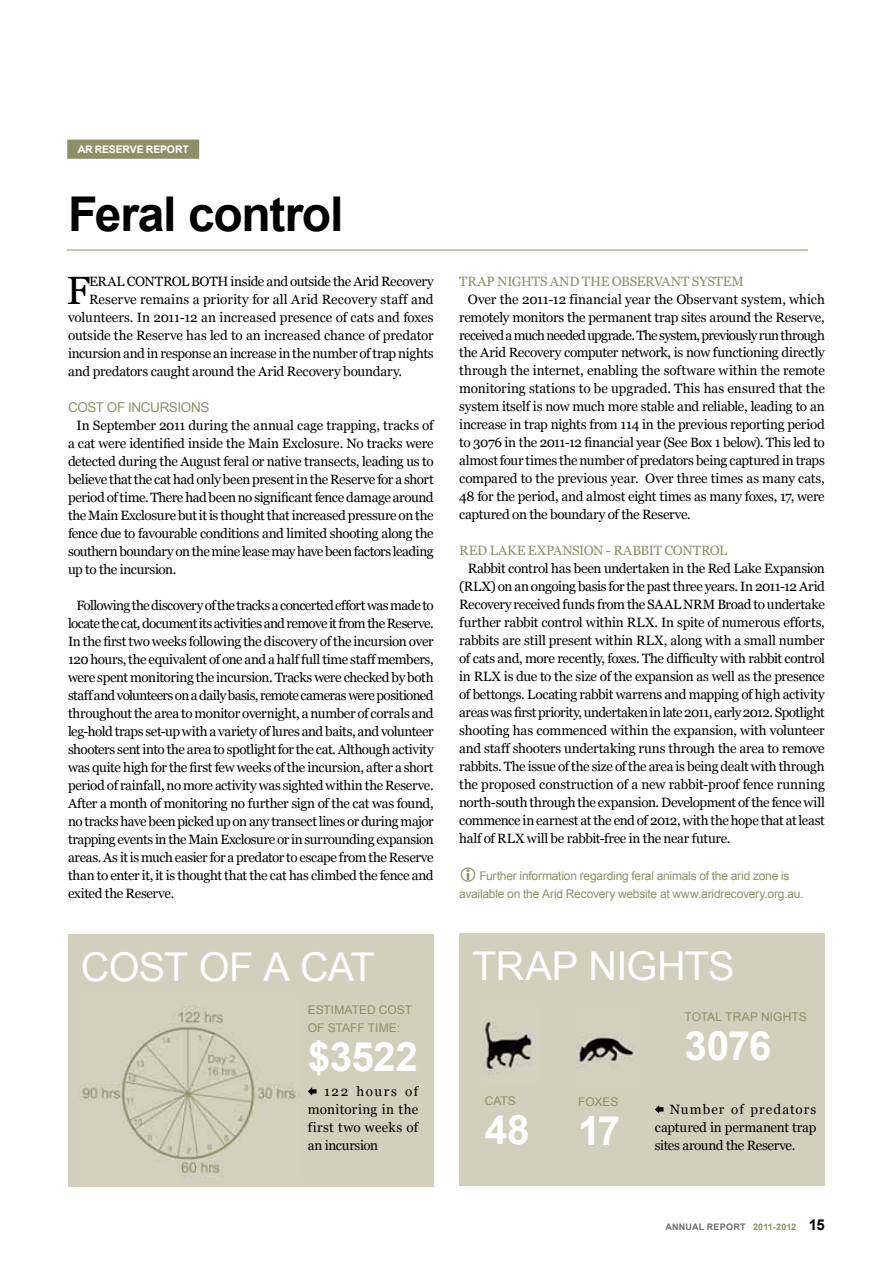
<style>
.page{position:relative;width:893px;height:1263px;background:#fff}
.page>*{position:absolute;margin:0;border:0;box-sizing:border-box;transform-origin:0 0}
.t1{font:700 48px "Arial";letter-spacing:-.025em;color:#000}
.t2{font:700 40.5px "Arial";letter-spacing:-.02em;color:#fff}
.t3{font:39.75px "Arial";letter-spacing:-.02em;color:#fff}
.t4{font:39.45px "Georgia";color:#000}
.t5{font:13.5px/18px "Georgia";letter-spacing:-.015em;color:#000;text-align:justify}
.t6{font:13.5px "Georgia";letter-spacing:-.02em;color:#8e8f67}
.t7{font:13.5px "Georgia";letter-spacing:.005em;color:#000}
.t8{font:13.5px "Arial";letter-spacing:-.025em;color:#8e8f67}
.t9{font:12px/18px "Arial";letter-spacing:-.015em;color:#8e8f67;text-align:center}
.t10{font:12px "Arial";letter-spacing:.005em;color:#8e8f67}
.t11{font:700 10.5px "Arial";letter-spacing:-.015em;color:#fff}
.t12{font:700 9px "Arial";letter-spacing:.005em;color:#8e8f67}
.t13{font:700 9px "Arial";color:#6d6e71}
.s1{color:#6d6e71}
.s2{font-size:15px;color:#000}
</style>
<div class="page">
<hr style="left:67px;top:250px;width:741px;height:1px;background:#8e8f67">
<div style="left:68px;top:140px;width:130px;height:18px;background:#8e8f67"></div>
<div style="left:67px;top:140px;width:132px;height:19px;border:2px solid #8e8f67"></div>
<div style="left:459px;top:933px;width:366px;height:253px;background:#d3cfbd"></div>
<div style="left:68px;top:934px;width:366px;height:252px;background:#d3cfbd"></div>
<svg style="left:308px;top:1087px;width:8px;height:9px"></svg>
<svg style="left:655px;top:1105px;width:8px;height:9px"></svg>
<img style="left:576px;top:1036px;width:62px;height:27px">
<img style="left:484px;top:1022px;width:49px;height:52px">
<img style="left:81px;top:1006px;width:215px;height:172px">
<p class="t11" style="left:78px;top:142px;width:84px">AR RESERVE REPO</p>
<p class="t11" style="left:175px;top:142px;width:15px">RT</p>
<h1 class="t1" style="left:68px;top:182px;width:277px">Feral control</h1>
<h3 class="t4" style="left:66px;top:266px;width:25px">F</h3>
<p class="t5" style="left:89px;top:272px;width:346px">ERAL CONTROL BOTH inside and outside the Arid Recovery</p>
<p class="t7" style="left:89px;top:291px;width:346px">Reserve remains a priority for all Arid Recovery staff and</p>
<p class="t5" style="left:68px;top:308px;width:367px">volunteers. In 2011-12 an increased presence of cats and foxes</p>
<p class="t5" style="left:68px;top:326px;width:367px">outside the Reserve has led to an increased chance of predator</p>
<p class="t5" style="left:68px;top:344px;width:367px">incursion and in response an increase in the number of trap nights</p>
<p class="t5" style="left:68px;top:362px;width:336px">and predators caught around the Arid Recovery boundary.</p>
<p class="t8" style="left:68px;top:398px;width:143px">COST OF INCURSIONS</p>
<p class="t5" style="left:68px;top:416px;width:367px;text-indent:9px">In September 2011 during the annual cage trapping, tracks of a cat were identified inside the Main Exclosure. No tracks were detected during the August feral or native transects, leading us to believe that the cat had only been present in the Reserve for a short period of time. There had been no significant fence damage around the Main Exclosure but it is thought that increased pressure on the fence due to favourable conditions and limited shooting along the southern boundary on the mine lease may have been factors leading up to the incursion.</p>
<p class="t5" style="left:68px;top:596px;width:367px;text-indent:9px">Following the discovery of the tracks a concerted effort was made to locate the cat, document its activities and remove it from the Reserve.<br>In the first two weeks following the discovery of the incursion over 120 hours, the equivalent of one and a half full time staff members, were spent monitoring the incursion. Tracks were checked by both staff and volunteers on a daily basis, remote cameras were positioned throughout the area to monitor overnight, a number of corrals and leg-hold traps set-up with a variety of lures and baits, and volunteer shooters sent into the area to spotlight for the cat. Although activity was quite high for the first few weeks of the incursion, after a short period of rainfall, no more activity was sighted within the Reserve.<br>After a month of monitoring no further sign of the cat was found, no tracks have been picked up on any transect lines or during major trapping events in the Main Exclosure or in surrounding expansion areas. As it is much easier for a predator to escape from the Reserve than to enter it, it is thought that the cat has climbed the fence and exited the Reserve.</p>
<p class="t6" style="left:459px;top:273px;width:63px">TRAP NIGHTS</p>
<p class="t6" style="left:550px;top:273px;width:195px">AND TH E OBSERVANT SYSTEM</p>
<p class="t5" style="left:459px;top:290px;width:367px;text-indent:9px">Over the 2011-12 financial year the Observant system, which remotely monitors the permanent trap sites around the Reserve, received a much needed upgrade. The system, previously run through the Arid Recovery computer network, is now functioning directly through the internet, enabling the software within the remote monitoring stations to be upgraded. This has ensured that the system itself is now much more stable and reliable, leading to an increase in trap nights from 114 in the previous reporting period to 3076 in the 2011-12 financial year (See Box 1 below). This led to almost four times the number of predators being captured in traps compared to the previous year. Over three times as many cats, 48 for the period, and almost eight times as many foxes, 17, were captured on the boundary of the Reserve.</p>
<p class="t6" style="left:459px;top:543px;width:270px">RED LAKE EXPANSION - RABBIT CONTROL</p>
<p class="t5" style="left:459px;top:560px;width:367px;text-indent:9px">Rabbit control has been undertaken in the Red Lake Expansion (RLX) on an ongoing basis for the past three years. In 2011-12 Arid Recovery received funds from the SAAL NRM Broad to undertake further rabbit control within RLX. In spite of numerous efforts, rabbits are still present within RLX, along with a small number of cats and, more recently, foxes. The difficulty with rabbit control in RLX is due to the size of the expansion as well as the presence of bettongs. Locating rabbit warrens and mapping of high activity areas was first priority, undertaken in late 2011, early 2012. Spotlight shooting has commenced within the expansion, with volunteer and staff shooters undertaking runs through the area to remove rabbits. The issue of the size of the area is being dealt with through the proposed construction of a new rabbit-proof fence running north-south through the expansion. Development of the fence will commence in earnest at the end of 2012, with the hope that at least half of RLX will be rabbit-free in the near future.</p>
<p class="t9" style="left:459px;top:867px;width:346px">Further information regarding feral animals of the arid zone is available on the Arid Recovery website at www.aridrecovery.org.au.</p>
<h3 class="t3" style="left:81px;top:940px;width:295px">COST OF A CAT</h3>
<h3 class="t3" style="left:472px;top:940px;width:264px">TRAP NIGHTS</h3>
<p class="t9" style="left:308px;top:1001px;width:106px;text-align:left">ESTIMATED COST<br>OF STAFF TIME:</p>
<h2 class="t2" style="left:308px;top:1030px;width:112px">$3522</h2>
<p class="t5" style="left:308px;top:1082px;width:112px;text-indent:16px">122 hours of monitoring in the first two weeks of an incursion</p>
<p class="t10" style="left:685px;top:1009px;width:124px">TOTAL TRAP NIGHTS</p>
<h2 class="t2" style="left:685px;top:1018px;width:88px">3076</h2>
<p class="t9" style="left:485px;top:1092px;width:33px">CATS</p>
<h2 class="t2" style="left:485px;top:1103px;width:46px">48</h2>
<p class="t9" style="left:578px;top:1092px;width:42px">FOXES</p>
<h2 class="t2" style="left:578px;top:1103px;width:43px">17</h2>
<p class="t5" style="left:655px;top:1100px;width:163px;text-indent:15px">Number of predators captured in permanent trap sites around the Reserve.</p>
<p class="t13" style="left:665px;top:1221px;width:14px">ANNU</p>
<p class="t13" style="left:692px;top:1221px;width:29px">AL REPO</p>
<p class="t12" style="left:733px;top:1221px;width:93px"><span class="s1">RT</span> 2011-2012 <span class="s2">15</span></p>
</div>
